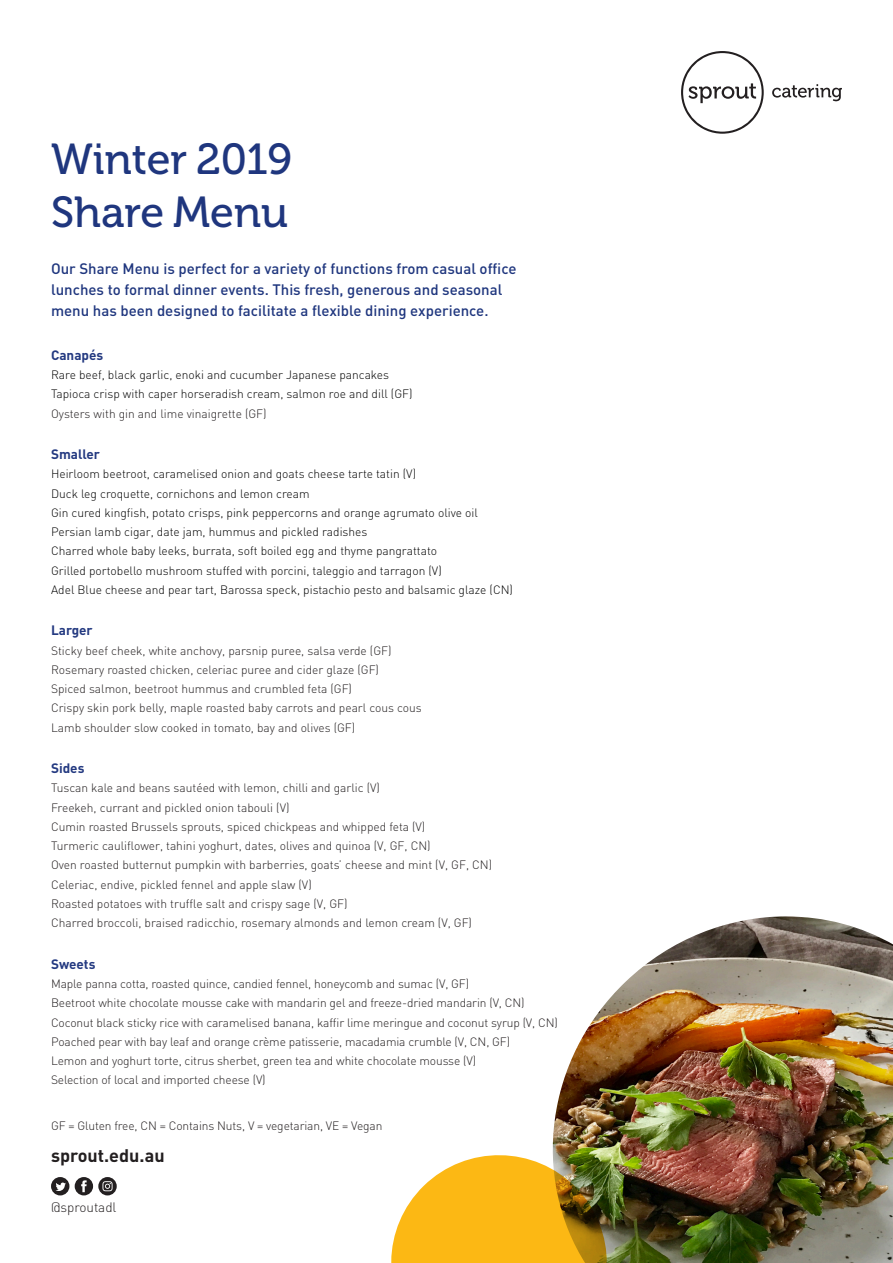
<style>
.page{position:relative;width:893px;height:1263px;background:#fff}
.page>*{position:absolute;margin:0;border:0;box-sizing:border-box;transform-origin:0 0}
.t1{font:43.2px/52.5px "Museo 500";color:#1f367e}
.t2{font:700 18px "DIN";color:#231f20}
.t3{font:500 15px/21px "DIN";color:#1f367e}
.t4{font:700 13.5px "DIN";color:#243a81}
.t5{font:300 13.5px "DIN";color:#231f20}
.t6{font:300 12px/19.2px "DIN";color:#231f20}
.t7{font:300 12px/19.2px "DIN";color:#000}
</style>
<div class="page">
<svg style="left:681px;top:51px;width:83px;height:83px"></svg>
<svg style="left:772px;top:84px;width:70px;height:17px"></svg>
<svg style="left:51px;top:1177px;width:18px;height:18px"></svg>
<svg style="left:75px;top:1177px;width:42px;height:18px"></svg>
<svg style="left:391px;top:1155px;width:158px;height:108px"></svg>
<img style="left:549px;top:916px;width:344px;height:347px">
<h1 class="t1" style="left:51px;top:134px;width:243px">Winter 2019<br>Share Menu</h1>
<p class="t3" style="left:51px;top:258px;width:467px">Our Share Menu is perfect for a variety of functions from casual office lunches to formal dinner events. This fresh, generous and seasonal menu has been designed to facilitate a flexible dining experience.</p>
<p class="t4" style="left:51px;top:346px;width:54px">Canapés</p>
<p class="t7" style="left:51px;top:365px;width:363px">Rare beef, black garlic, enoki and cucumber Japanese pancakes<br>Tapioca crisp with caper horseradish cream, salmon roe and dill (GF)</p>
<p class="t6" style="left:51px;top:404px;width:217px">Oysters with gin and lime vinaigrette (GF)</p>
<p class="t4" style="left:51px;top:445px;width:50px">Smaller</p>
<p class="t7" style="left:51px;top:464px;width:463px">Heirloom beetroot, caramelised onion and goats cheese tarte tatin (V)<br>Duck leg croquette, cornichons and lemon cream<br>Gin cured kingfish, potato crisps, pink peppercorns and orange agrumato olive oil Persian lamb cigar, date jam, hummus and pickled radishes<br>Charred whole baby leeks, burrata, soft boiled egg and thyme pangrattato<br>Grilled portobello mushroom stuffed with porcini, taleggio and tarragon (V)<br>Adel Blue cheese and pear tart, Barossa speck, pistachio pesto and balsamic glaze (CN)</p>
<p class="t4" style="left:51px;top:622px;width:43px">Larger</p>
<p class="t6" style="left:51px;top:641px;width:372px">Sticky beef cheek, white anchovy, parsnip puree, salsa verde (GF)<br>Rosemary roasted chicken, celeriac puree and cider glaze (GF)<br>Spiced salmon, beetroot hummus and crumbled feta (GF)<br>Crispy skin pork belly, maple roasted baby carrots and pearl cous cous Lamb shoulder slow cooked in tomato, bay and olives (GF)</p>
<p class="t4" style="left:51px;top:759px;width:35px">Sides</p>
<p class="t6" style="left:51px;top:778px;width:443px">Tuscan kale and beans sautéed with lemon, chilli and garlic (V)<br>Freekeh, currant and pickled onion tabouli (V)<br>Cumin roasted Brussels sprouts, spiced chickpeas and whipped feta (V)<br>Turmeric cauliflower, tahini yoghurt, dates, olives and quinoa (V, GF, CN)<br>Oven roasted butternut pumpkin with barberries, goats’ cheese and mint (V, GF, CN)<br>Celeriac, endive, pickled fennel and apple slaw (V)<br>Roasted potatoes with truffle salt and crispy sage (V, GF)<br>Charred broccoli, braised radicchio, rosemary almonds and lemon cream (V, GF)</p>
<p class="t4" style="left:51px;top:955px;width:46px">Sweets</p>
<p class="t6" style="left:51px;top:974px;width:508px">Maple panna cotta, roasted quince, candied fennel, honeycomb and sumac (V, GF)<br>Beetroot white chocolate mousse cake with mandarin gel and freeze-dried mandarin (V, CN)<br>Coconut black sticky rice with caramelised banana, kaffir lime meringue and coconut syrup (V, CN)<br>Poached pear with bay leaf and orange crème patisserie, macadamia crumble (V, CN, GF)<br>Lemon and yoghurt torte, citrus sherbet, green tea and white chocolate mousse (V)<br>Selection of local and imported cheese (V)</p>
<p class="t6" style="left:51px;top:1116px;width:333px">GF = Gluten free, CN = Contains Nuts, V = vegetarian, VE = Vegan</p>
<h2 class="t2" style="left:51px;top:1144px;width:115px">sprout.edu.au</h2>
<p class="t5" style="left:51px;top:1199px;width:67px">@sproutadl</p>
</div>
